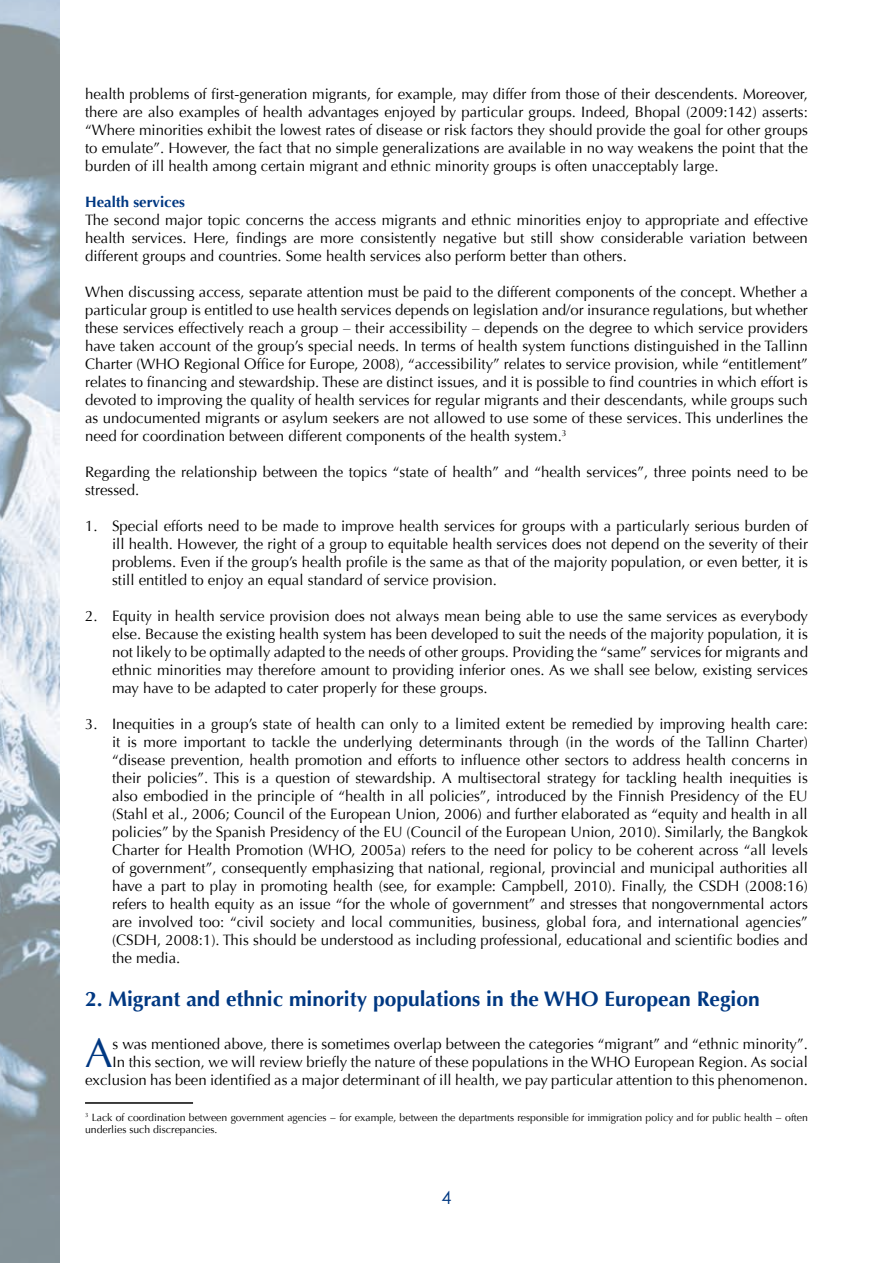
<style>
.page{position:relative;width:893px;height:1263px;background:#fff}
.page>*{position:absolute;margin:0;border:0;box-sizing:border-box;transform-origin:0 0}
.t1{font:41.25px "Optima";color:#003882}
.t2{font:700 21px "Optima";color:#003882}
.t3{font:18px "Century Gothic";color:#003882}
.t4{font:15px/18px "Optima";color:#000;text-align:justify}
.t5{font:700 15px "Optima";color:#003882}
.t6{font:10.5px/12.6px "Optima";color:#000}
</style>
<div class="page">
<img style="left:0;top:0;width:60px;height:1263px">
<hr style="left:85px;top:1102px;width:108px;height:2px;background:#000">
<p class="t4" style="left:85px;top:85px;width:724px">health problems of first-generation migrants, for example, may differ from those of their descendents. Moreover, there are also examples of health advantages enjoyed by particular groups. Indeed, Bhopal (2009:142) asserts: “Where minorities exhibit the lowest rates of disease or risk factors they should provide the goal for other groups to emulate”. However, the fact that no simple generalizations are available in no way weakens the point that the burden of ill health among certain migrant and ethnic minority groups is often unacceptably large.</p>
<p class="t5" style="left:85px;top:193px;width:102px">Health services</p>
<p class="t4" style="left:85px;top:211px;width:724px">The second major topic concerns the access migrants and ethnic minorities enjoy to appropriate and effective health services. Here, findings are more consistently negative but still show considerable variation between different groups and countries. Some health services also perform better than others.</p>
<p class="t4" style="left:85px;top:283px;width:724px">When discussing access, separate attention must be paid to the different components of the concept. Whether a particular group is entitled to use health services depends on legislation and/or insurance regulations, but whether these services effectively reach a group – their accessibility – depends on the degree to which service providers have taken account of the group’s special needs. In terms of health system functions distinguished in the Tallinn Charter (WHO Regional Office for Europe, 2008), “accessibility” relates to service provision, while “entitlement” relates to financing and stewardship. These are distinct issues, and it is possible to find countries in which effort is devoted to improving the quality of health services for regular migrants and their descendants, while groups such as undocumented migrants or asylum seekers are not allowed to use some of these services. This underlines the need for coordination between different components of the health system.<sup>3</sup></p>
<p class="t4" style="left:85px;top:463px;width:724px">Regarding the relationship between the topics “state of health” and “health services”, three points need to be stressed.</p>
<p class="t4" style="left:112px;top:517px;width:697px;text-indent:-27px">1. Special efforts need to be made to improve health services for groups with a particularly serious burden of ill health. However, the right of a group to equitable health services does not depend on the severity of their problems. Even if the group’s health profile is the same as that of the majority population, or even better, it is still entitled to enjoy an equal standard of service provision.</p>
<p class="t4" style="left:112px;top:607px;width:697px;text-indent:-27px">2. Equity in health service provision does not always mean being able to use the same services as everybody else. Because the existing health system has been developed to suit the needs of the majority population, it is not likely to be optimally adapted to the needs of other groups. Providing the “same” services for migrants and ethnic minorities may therefore amount to providing inferior ones. As we shall see below, existing services may have to be adapted to cater properly for these groups.</p>
<p class="t4" style="left:112px;top:715px;width:697px;text-indent:-27px">3. Inequities in a group’s state of health can only to a limited extent be remedied by improving health care: it is more important to tackle the underlying determinants through (in the words of the Tallinn Charter) “disease prevention, health promotion and efforts to influence other sectors to address health concerns in their policies”. This is a question of stewardship. A multisectoral strategy for tackling health inequities is also embodied in the principle of “health in all policies”, introduced by the Finnish Presidency of the EU (Stahl et al., 2006; Council of the European Union, 2006) and further elaborated as “equity and health in all policies” by the Spanish Presidency of the EU (Council of the European Union, 2010). Similarly, the Bangkok Charter for Health Promotion (WHO, 2005a) refers to the need for policy to be coherent across “all levels of government”, consequently emphasizing that national, regional, provincial and municipal authorities all have a part to play in promoting health (see, for example: Campbell, 2010). Finally, the CSDH (2008:16) refers to health equity as an issue “for the whole of government” and stresses that nongovernmental actors are involved too: “civil society and local communities, business, global fora, and international agencies” (CSDH, 2008:1). This should be understood as including professional, educational and scientific bodies and the media.</p>
<h2 class="t2" style="left:85px;top:987px;width:676px">2. Migrant and ethnic minority populations in the WHO European Region</h2>
<h1 class="t1" style="left:85px;top:1029px;width:29px">A</h1>
<p class="t4" style="left:85px;top:1035px;width:724px;text-align:right">s was mentioned above, there is sometimes overlap between the categories “migrant” and “ethnic minority”.<br>In this section, we will review briefly the nature of these populations in the WHO European Region. As social exclusion has been identified as a major determinant of ill health, we pay particular attention to this phenomenon.</p>
<p class="t6" style="left:85px;top:1111px;width:724px"><sup>3</sup> Lack of coordination between government agencies − for example, between the departments responsible for immigration policy and for public health − often underlies such discrepancies.</p>
<p class="t3" style="left:441px;top:1186px;width:11px">4</p>
</div>
